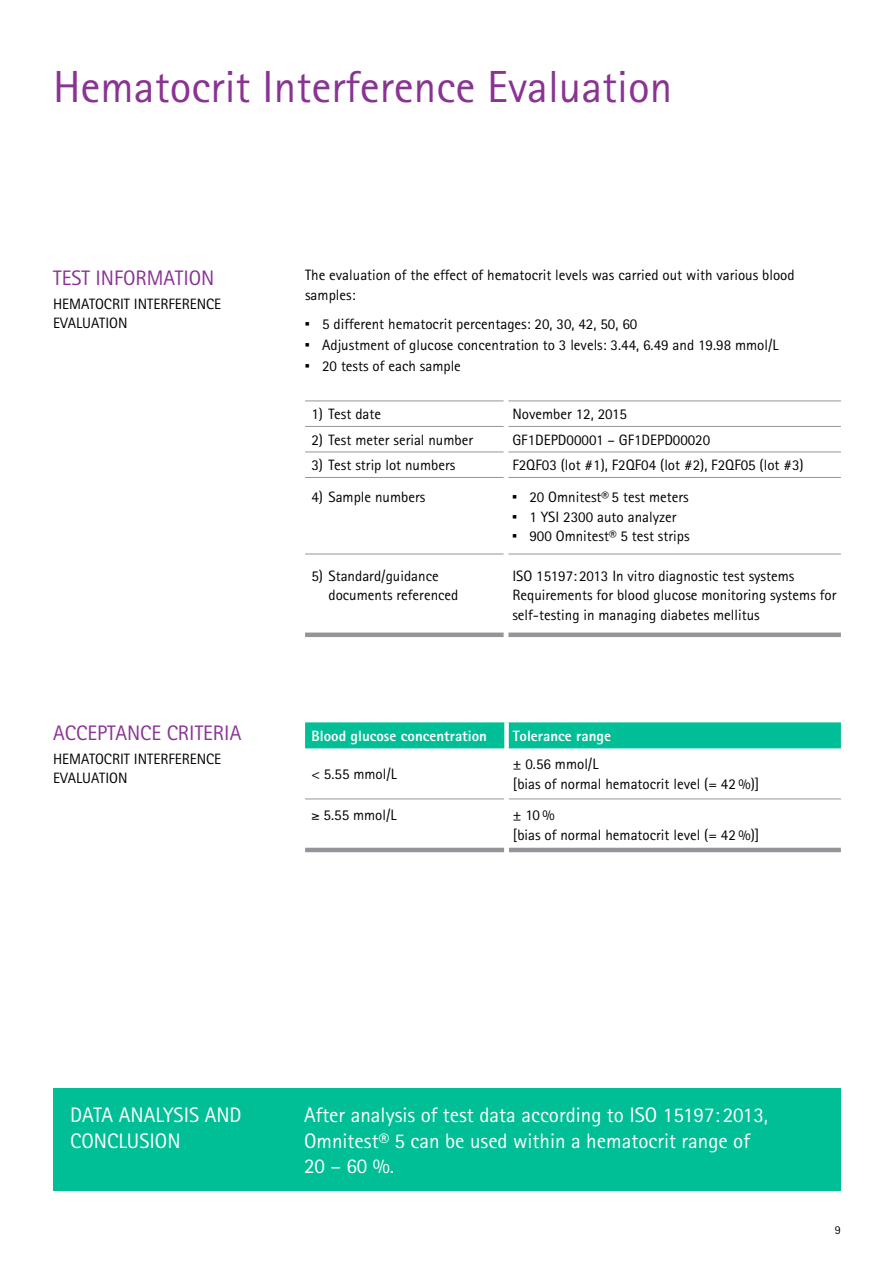
<style>
.page{position:relative;width:893px;height:1263px;background:#fff}
.page>*{position:absolute;margin:0;border:0;box-sizing:border-box;transform-origin:0 0}
._12_Standard_continu{font:45px "Rotis Sans Serif";color:#893393}
._12_Standard_continu-2{font:21px/25.5px "Rotis Sans Serif";color:#fff}
._12_Standard_continu-3{font:21px "Rotis Sans Serif";color:#893393}
._12_Standard_continu-4{font:15px/19.5px "Rotis Sans Serif";color:#000}
._20_Table_content__t{font:15px/19.5px "Rotis Sans Serif";color:#000}
._19_Table_header{font:800 15px "Rotis Sans Serif";color:#fff}
.t1{font:12px "Rotis Sans Serif";color:#000}
</style>
<div class="page">
<div style="left:53px;top:1089px;width:788px;height:102px;background:#00be95"></div>
<hr style="left:305px;top:426px;width:199px;height:1px;background:#939598">
<hr style="left:508px;top:426px;width:333px;height:1px;background:#939598">
<hr style="left:305px;top:452px;width:199px;height:1px;background:#939598">
<hr style="left:508px;top:452px;width:333px;height:1px;background:#939598">
<hr style="left:305px;top:477px;width:199px;height:1px;background:#939598">
<hr style="left:508px;top:477px;width:333px;height:1px;background:#939598">
<hr style="left:305px;top:554px;width:199px;height:1px;background:#939598">
<hr style="left:508px;top:554px;width:333px;height:1px;background:#939598">
<hr style="left:305px;top:400px;width:199px;height:1px;background:#939598">
<hr style="left:508px;top:400px;width:333px;height:1px;background:#939598">
<div style="left:305px;top:632px;width:199px;height:5px;background:#939598"></div>
<div style="left:508px;top:632px;width:333px;height:5px;background:#939598"></div>
<div style="left:305px;top:722px;width:536px;height:25px;background:#00be95"></div>
<hr style="left:509px;top:798px;width:332px;height:1px;background:#939598">
<hr style="left:305px;top:798px;width:199px;height:1px;background:#939598">
<hr style="left:305px;top:747px;width:199px;height:1px;background:#00be95">
<hr style="left:509px;top:747px;width:332px;height:1px;background:#00be95">
<div style="left:504px;top:722px;width:5px;height:26px;background:#fff"></div>
<hr style="left:305px;top:848px;width:199px;height:4px;background:#939598">
<hr style="left:509px;top:848px;width:332px;height:4px;background:#939598">
<p class="_12_Standard_continu" style="left:53px;top:61px;width:621px">Hematocrit Interference Evaluation</p>
<p class="_12_Standard_continu-3" style="left:53px;top:265px;width:163px">TEST INFORMATION</p>
<p class="_12_Standard_continu-4" style="left:53px;top:294px;width:170px">HEMATOCRIT INTERFERENCE<br>EVALUATION</p>
<p class="_12_Standard_continu-3" style="left:53px;top:720px;width:190px">ACCEPTANCE CRITERIA</p>
<p class="_12_Standard_continu-4" style="left:53px;top:749px;width:170px">HEMATOCRIT INTERFERENCE<br>EVALUATION</p>
<p class="_12_Standard_continu-4" style="left:305px;top:265px;width:491px">The evaluation of the effect of hematocrit levels was carried out with various blood samples:</p>
<p class="_12_Standard_continu-4" style="left:305px;top:314px;width:334px">■ 5 different hematocrit percentages: 20, 30, 42, 50, 60</p>
<p class="_12_Standard_continu-4" style="left:305px;top:335px;width:475px">■ Adjustment of glucose concentration to 3 levels: 3.44, 6.49 and 19.98 mmol/L</p>
<p class="_12_Standard_continu-4" style="left:305px;top:356px;width:157px">■ 20 tests of each sample</p>
<p class="_12_Standard_continu-4" style="left:311px;top:404px;width:71px">1) Test date</p>
<p class="_12_Standard_continu-4" style="left:512px;top:404px;width:116px">November 12, 2015</p>
<p class="_12_Standard_continu-4" style="left:311px;top:430px;width:163px">2) Test meter serial number</p>
<p class="_12_Standard_continu-4" style="left:512px;top:430px;width:199px">GF1DEPD00001 – GF1DEPD00020</p>
<p class="_12_Standard_continu-4" style="left:311px;top:455px;width:145px">3) Test strip lot numbers</p>
<p class="_12_Standard_continu-4" style="left:512px;top:455px;width:293px">F2QF03 (lot #1), F2QF04 (lot #2), F2QF05 (lot #3)</p>
<p class="_12_Standard_continu-4" style="left:311px;top:487px;width:115px">4) Sample numbers</p>
<p class="_12_Standard_continu-4" style="left:512px;top:487px;width:178px">■ 20 Omnitest® 5 test meters</p>
<p class="_12_Standard_continu-4" style="left:512px;top:507px;width:166px">■ 1 YSI 2300 auto analyzer</p>
<p class="_12_Standard_continu-4" style="left:512px;top:526px;width:179px">■ 900 Omnitest® 5 test strips</p>
<p class="_12_Standard_continu-4" style="left:328px;top:566px;width:131px;text-indent:-17px">5) Standard/guidance documents referenced</p>
<p class="_12_Standard_continu-4" style="left:512px;top:566px;width:326px">ISO 15197:2013 In vitro diagnostic test systems<br>Requirements for blood glucose monitoring systems for self-testing in managing diabetes mellitus</p>
<p class="_19_Table_header" style="left:311px;top:726px;width:177px">Blood glucose concentration</p>
<p class="_19_Table_header" style="left:513px;top:726px;width:100px">Tolerance range</p>
<p class="_12_Standard_continu-4" style="left:311px;top:764px;width:87px">&lt; 5.55 mmol/L</p>
<p class="_20_Table_content__t" style="left:513px;top:754px;width:248px">± 0.56 mmol/L<br>[bias of normal hematocrit level (= 42 %)]</p>
<p class="_12_Standard_continu-4" style="left:311px;top:805px;width:87px">≥ 5.55 mmol/L</p>
<p class="_20_Table_content__t" style="left:513px;top:805px;width:248px">± 10%<br>[bias of normal hematocrit level (= 42 %)]</p>
<p class="_12_Standard_continu-2" style="left:70px;top:1102px;width:173px">DATA ANALYSIS AND</p>
<p class="_12_Standard_continu-2" style="left:304px;top:1102px;width:466px">After analysis of test data according to ISO 15197: 2013,</p>
<p class="_12_Standard_continu-2" style="left:70px;top:1128px;width:112px">CONCLUSION</p>
<p class="_12_Standard_continu-2" style="left:304px;top:1128px;width:447px">Omnitest® 5 can be used within a hematocrit range of<br>20 – 60 %.</p>
<p class="t1" style="left:835px;top:1223px;width:7px">9</p>
</div>
